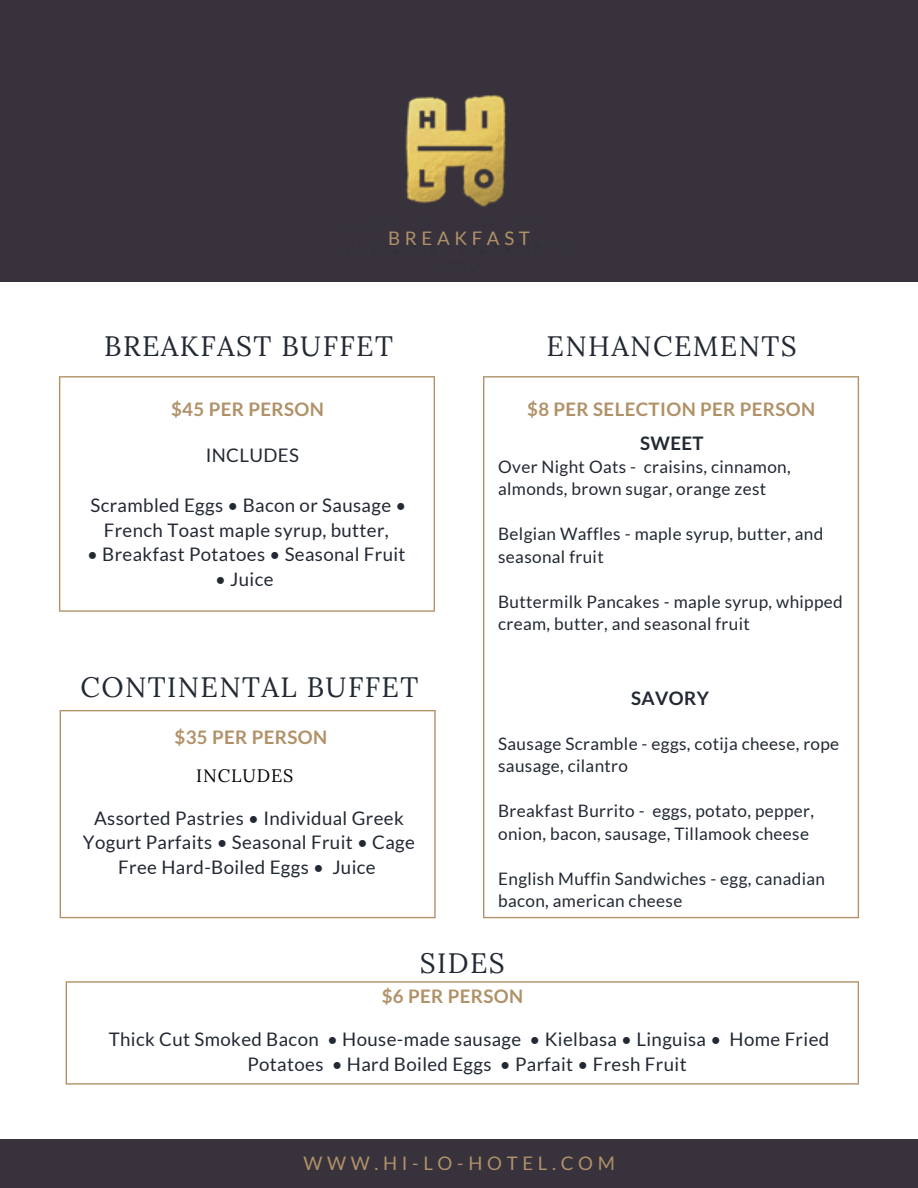
<style>
.page{position:relative;width:918px;height:1188px;background:#fff}
.page>*{position:absolute;margin:0;border:0;box-sizing:border-box;transform-origin:0 0}
.t1{font:28.05px "Lora";letter-spacing:.05em;color:#222933}
.t2{font:18.75px/24.8px "Lato";letter-spacing:.02em;color:#222933;text-align:center}
.t3{font:700 18.75px "Lato";letter-spacing:.02em;color:#b09168}
.t4{font:18.75px "Lato";letter-spacing:.25em;color:#b09168}
.t5{font:700 18.75px "Lato";letter-spacing:.02em;color:#222933}
.t6{font:18px "Lora";letter-spacing:.05em;color:#000}
.t7{font:17.1px/22.5px "Lato";letter-spacing:.02em;color:#222933}
</style>
<div class="page">
<div style="left:0;top:0;width:918px;height:281px;background:#37323c"></div>
<div style="left:0;top:1139px;width:918px;height:49px;background:#37323c"></div>
<svg style="left:59px;top:376px;width:376px;height:236px"></svg>
<svg style="left:483px;top:376px;width:376px;height:542px"></svg>
<svg style="left:60px;top:710px;width:376px;height:208px"></svg>
<svg style="left:66px;top:981px;width:793px;height:104px"></svg>
<img style="left:405px;top:95px;width:101px;height:112px">
<p class="t4" style="left:388px;top:227px;width:143px">BREAKFAST</p>
<h1 class="t1" style="left:104px;top:328px;width:290px">BREAKFAST BUFFET</h1>
<h1 class="t1" style="left:547px;top:328px;width:252px">ENHANCEMENTS</h1>
<p class="t3" style="left:171px;top:398px;width:154px">$45 PER PERSON</p>
<p class="t2" style="left:206px;top:443px;width:95px">INCLUDES</p>
<p class="t2" style="left:90px;top:492px;width:317px">Scrambled Eggs • Bacon or Sausage •<br>French Toast maple syrup, butter,</p>
<p class="t2" style="left:87px;top:542px;width:320px">• Breakfast Potatoes • Seasonal Fruit</p>
<p class="t2" style="left:215px;top:566px;width:60px">• Juice</p>
<h1 class="t1" style="left:80px;top:668px;width:339px">CONTINENTAL BUFFET</h1>
<p class="t3" style="left:175px;top:725px;width:154px">$35 PER PERSON</p>
<p class="t6" style="left:196px;top:763px;width:99px">INCLUDES</p>
<p class="t2" style="left:83px;top:805px;width:334px">Assorted Pastries • Individual Greek<br>Yogurt Parfaits • Seasonal Fruit • Cage<br>Free Hard-Boiled Eggs • Juice</p>
<p class="t3" style="left:527px;top:398px;width:290px">$8 PER SELECTION PER PERSON</p>
<p class="t5" style="left:640px;top:432px;width:65px">SWEET</p>
<p class="t7" style="left:498px;top:455px;width:294px">Over Night Oats - craisins, cinnamon, almonds, brown sugar, orange zest</p>
<p class="t7" style="left:498px;top:523px;width:327px">Belgian Waffles - maple syrup, butter, and seasonal fruit</p>
<p class="t7" style="left:498px;top:590px;width:346px">Buttermilk Pancakes - maple syrup, whipped cream, butter, and seasonal fruit</p>
<p class="t5" style="left:631px;top:686px;width:79px">SAVORY</p>
<p class="t7" style="left:498px;top:732px;width:343px">Sausage Scramble - eggs, cotija cheese, rope sausage, cilantro</p>
<p class="t7" style="left:498px;top:799px;width:317px">Breakfast Burrito - eggs, potato, pepper, onion, bacon, sausage, Tillamook cheese</p>
<p class="t7" style="left:498px;top:867px;width:328px">English Muffin Sandwiches - egg, canadian bacon, american cheese</p>
<h1 class="t1" style="left:420px;top:945px;width:87px">SIDES</h1>
<p class="t3" style="left:382px;top:985px;width:143px">$6 PER PERSON</p>
<p class="t2" style="left:109px;top:1027px;width:722px">Thick Cut Smoked Bacon • House-made sausage • Kielbasa • Linguisa • Home Fried<br>Potatoes • Hard Boiled Eggs • Parfait • Fresh Fruit</p>
<p class="t4" style="left:303px;top:1152px;width:313px">WWW.HI-LO-HOTEL.COM</p>
</div>
